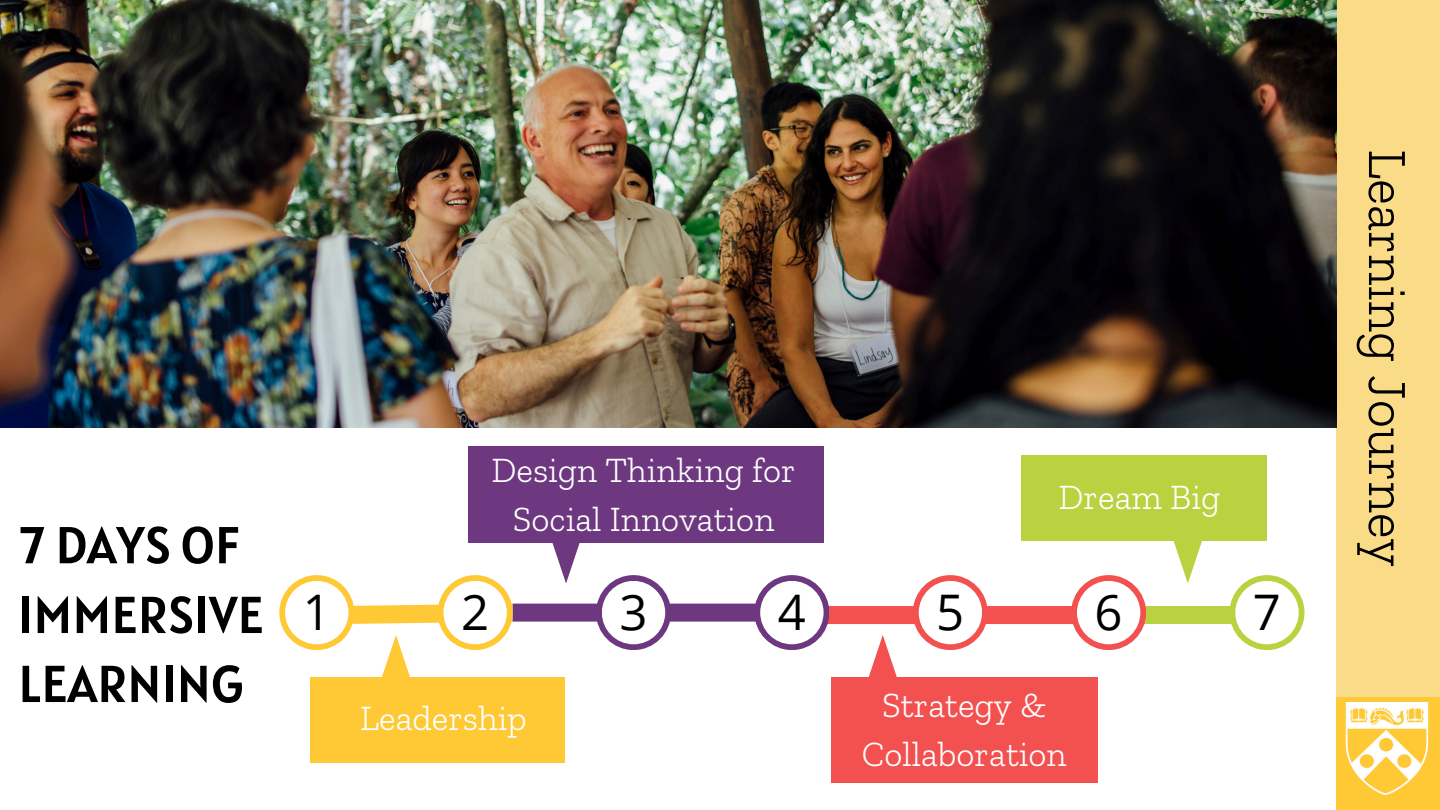
<style>
.page{position:relative;width:1440px;height:810px;background:#fff}
.page>*{position:absolute;margin:0;border:0;box-sizing:border-box;transform-origin:0 0}
.t1{font:300 55.2px "Zilla Slab";color:#000}
.t2{font:52px/69.4px "Alatsi";color:#000}
.t3{font:49.1px "Open Sans";color:#000}
.t4{font:300 35.3px/49.3px "Zilla Slab";color:#fff;text-align:center}
</style>
<div class="page">
<div style="left:1336px;top:688px;width:104px;height:122px;background:#fec935"></div>
<img style="left:1345px;top:703px;width:84px;height:93px">
<div style="left:1336px;top:0;width:104px;height:696px;background:#fadc88"></div>
<img style="left:0;top:0;width:1336px;height:428px">
<div style="left:513px;top:604px;width:247px;height:18px;background:#6d3880"></div>
<div style="left:819px;top:606px;width:256px;height:18px;background:#f35050"></div>
<div style="left:1075px;top:606px;width:192px;height:18px;background:#bad140"></div>
<svg style="left:279px;top:575px;width:75px;height:75px"></svg>
<div style="left:1071px;top:575px;width:75px;height:75px;background:#f35050;border-radius:50%"></div>
<div style="left:1230px;top:575px;width:74px;height:75px;background:#bad140;border-radius:50%"></div>
<svg style="left:868px;top:635px;width:29px;height:42px"></svg>
<div style="left:913px;top:575px;width:75px;height:75px;background:#f35050;border-radius:50%"></div>
<svg style="left:596px;top:575px;width:75px;height:75px"></svg>
<div style="left:438px;top:575px;width:75px;height:75px;background:#fec935;border-radius:50%"></div>
<div style="left:754px;top:575px;width:75px;height:75px;background:#6d3880;border-radius:50%"></div>
<div style="left:831px;top:677px;width:266px;height:106px;background:#f35050"></div>
<div style="left:1021px;top:455px;width:245px;height:86px;background:#bad140"></div>
<div style="left:311px;top:677px;width:254px;height:86px;background:#fec935"></div>
<div style="left:468px;top:446px;width:356px;height:97px;background:#6d3880"></div>
<div style="left:285px;top:581px;width:63px;height:63px;background:#fff;border-radius:50%"></div>
<div style="left:443px;top:581px;width:64px;height:63px;background:#fff;border-radius:50%"></div>
<div style="left:602px;top:581px;width:63px;height:63px;background:#fff;border-radius:50%"></div>
<div style="left:760px;top:581px;width:64px;height:63px;background:#fff;border-radius:50%"></div>
<div style="left:919px;top:581px;width:63px;height:63px;background:#fff;border-radius:50%"></div>
<div style="left:1077px;top:581px;width:63px;height:63px;background:#fff;border-radius:50%"></div>
<div style="left:1235px;top:581px;width:64px;height:63px;background:#fff;border-radius:50%"></div>
<svg style="left:325px;top:594px;width:206px;height:83px"></svg>
<svg style="left:552px;top:543px;width:28px;height:41px"></svg>
<svg style="left:1173px;top:541px;width:29px;height:43px"></svg>
<p class="t2" style="left:18px;top:510px;width:247px">7 DAYS OF<br>IMMERSIVE<br>LEARNING</p>
<p class="t4" style="left:492px;top:445px;width:306px">Design Thinking for<br>Social Innovation</p>
<p class="t4" style="left:1059px;top:472px;width:163px">Dream Big</p>
<p class="t3" style="left:303px;top:578px;width:30px">1</p>
<p class="t3" style="left:461px;top:578px;width:30px">2</p>
<p class="t3" style="left:619px;top:578px;width:30px">3</p>
<p class="t3" style="left:778px;top:578px;width:30px">4</p>
<p class="t3" style="left:936px;top:578px;width:30px">5</p>
<p class="t3" style="left:1094px;top:578px;width:30px">6</p>
<p class="t3" style="left:1253px;top:578px;width:30px">7</p>
<p class="t4" style="left:360px;top:693px;width:168px">Leadership</p>
<h2 class="t4" style="left:862px;top:680px;width:206px">Strategy &amp;<br>Collaboration</h2>
<p class="t1" style="left:1421px;top:149px;width:419px;rotate:90deg">Learning Journey</p>
</div>
